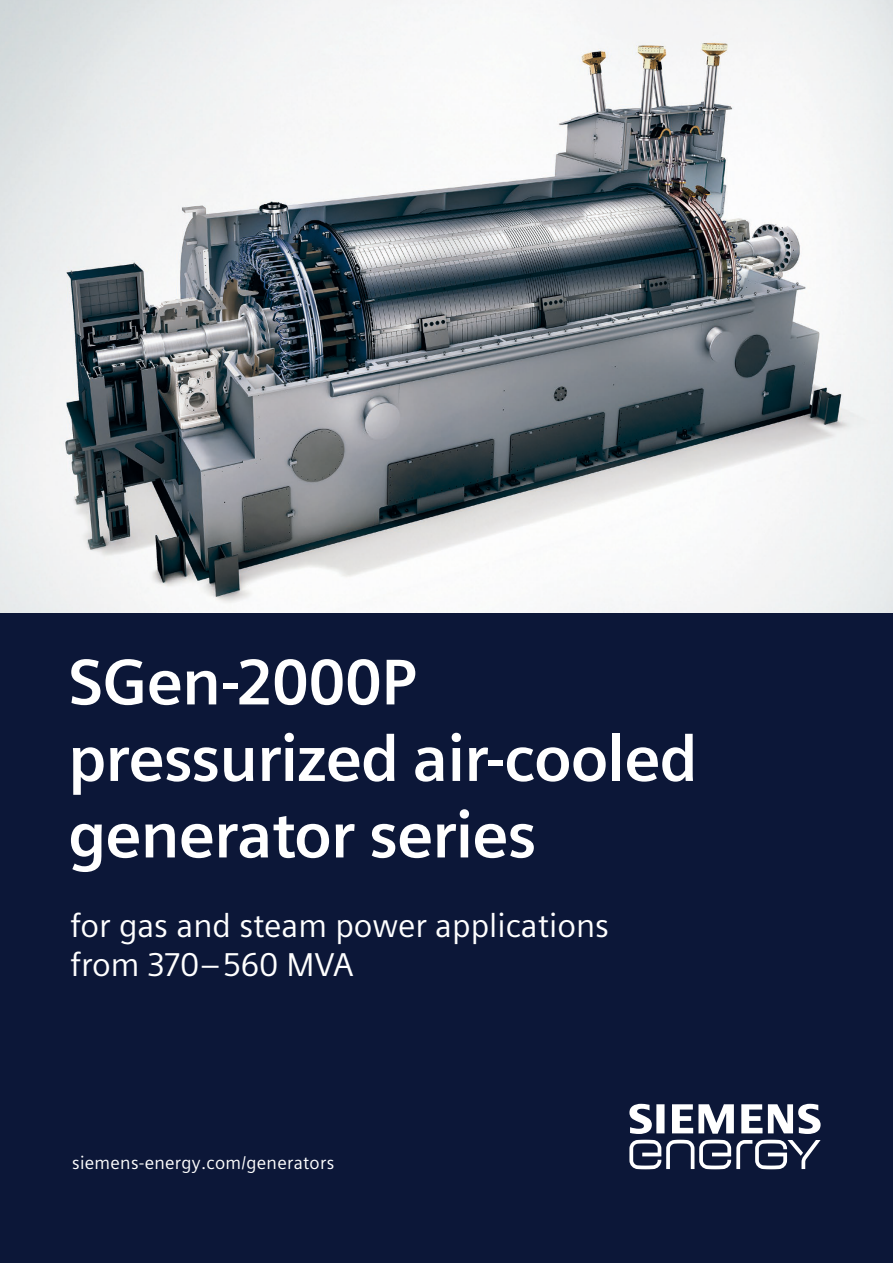
<style>
.page{position:relative;width:893px;height:1263px;background:#0c1738}
.page>*{position:absolute;margin:0;border:0;box-sizing:border-box;transform-origin:0 0}
._01__Headline_60pt_1{font:700 64.5px/76.5px "Siemens Sans";letter-spacing:-.02em;color:#fff}
._02__Subhead_22pt_12{font:33px/39.6px "Siemens Sans";color:#fff}
._02__URL_12pt_130__l{font:18px "Siemens Sans";letter-spacing:.015em;color:#fff}
</style>
<div class="page">
<img style="left:0;top:0;width:893px;height:612px">
<svg style="left:629px;top:1140px;width:192px;height:29px"></svg>
<svg style="left:629px;top:1104px;width:192px;height:30px"></svg>
<p class="_01__Headline_60pt_1" style="left:68px;top:644px;width:631px">SGen-2000P pressurized air-cooled generator series</p>
<p class="_02__Subhead_22pt_12" style="left:70px;top:906px;width:540px">for gas and steam power applications from 370–560 MVA</p>
<p class="_02__URL_12pt_130__l" style="left:72px;top:1153px;width:263px">siemens-energy.com/generators</p>
</div>
